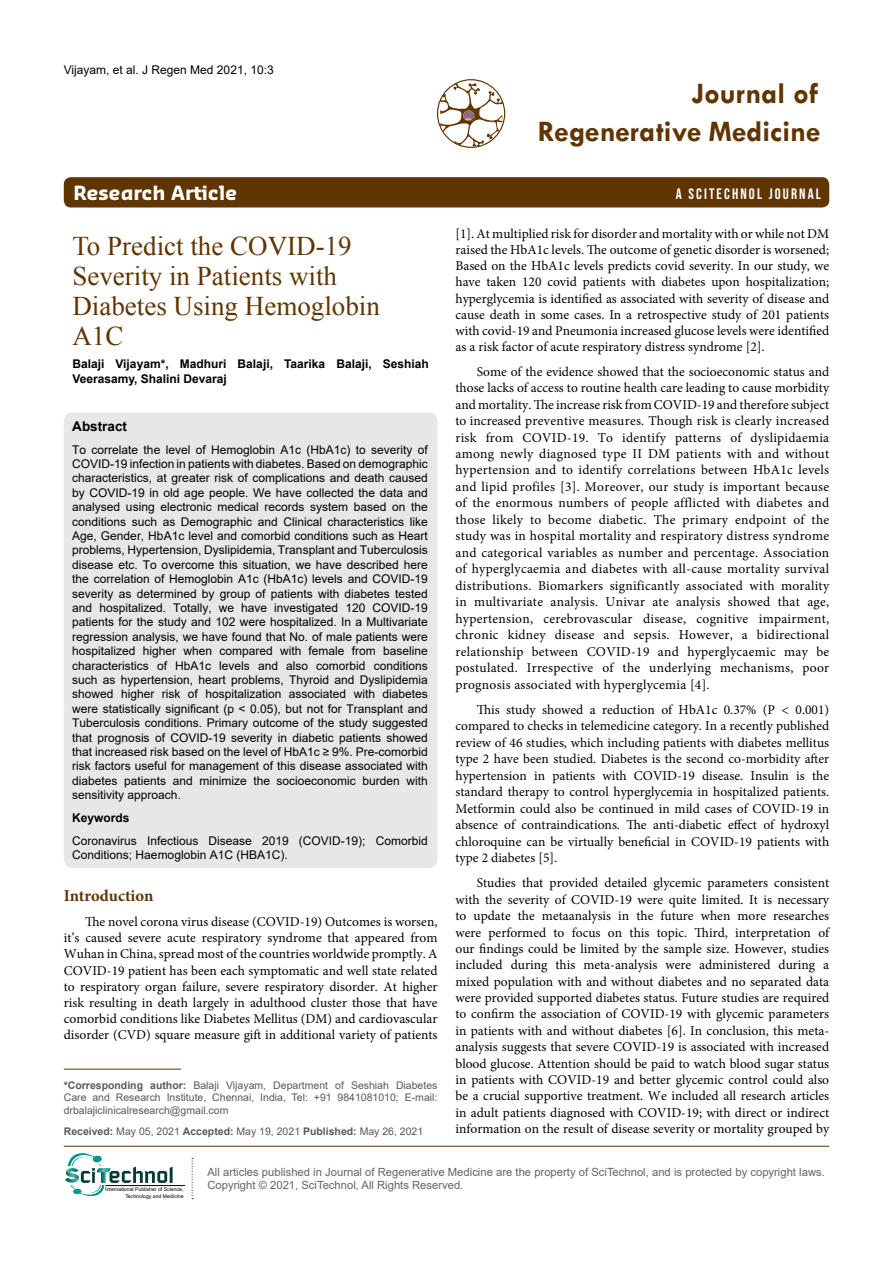
<style>
.page{position:relative;width:893px;height:1263px;background:#fff}
.page>*{position:absolute;margin:0;border:0;box-sizing:border-box;transform-origin:0 0}
.t1{font:700 30px/37.5px "Tw Cen";color:#603500;text-align:right}
.t2{font:27px/30px "Times New Roman";color:#603500}
.t3{font:700 19.2px "Sansa Pro";color:#fff}
.t4{font:700 16.5px "Minion Pro";letter-spacing:-.005em;color:#603500}
.t5{font:15px "Bebas Neue";letter-spacing:.14em;color:#fff}
.t6{font:13.5px/16.5px "Minion Pro";color:#000;text-align:justify}
.t7{font:700 13.5px "Arial";color:#000}
.t8{font:12px/14.4px "Arial";color:#000;text-align:justify}
.t9{font:700 12px/14.4px "Arial";color:#000}
.t10{font:11.25px/13.5px "Arial";color:#636466}
.t11{font:10.5px/12.6px "Arial";color:#58595b;text-align:justify}
.t12{font:5.1px/6.1px "Arial";color:#000;text-align:right}
.s1{font-weight:700}
</style>
<div class="page">
<div style="left:64px;top:177px;width:765px;height:30px;background:#603500;border-radius:7px"></div>
<hr style="left:64px;top:1146px;width:765px;height:1px;background:#603500">
<svg style="left:440px;top:83px;width:63px;height:64px"></svg>
<div style="left:437px;top:79px;width:68px;height:69px;border:1px solid #603500;border-radius:50%"></div>
<hr style="left:106px;top:1185px;width:79px;height:1px;background:#000">
<svg style="left:192px;top:1158px;width:1px;height:41px"></svg>
<svg style="left:65px;top:1153px;width:108px;height:43px"></svg>
<div style="left:64px;top:412px;width:373px;height:456px;background:#e6e7e8;border-radius:9px"></div>
<hr style="left:64px;top:1069px;width:117px;height:1px;background:#603500">
<p class="t8" style="left:64px;top:63px;width:211px">Vijayam, et al. J Regen Med 2021, 10:3</p>
<h1 class="t1" style="left:538px;top:74px;width:284px">Journal of<br>Regenerative Medicine</h1>
<h3 class="t3" style="left:74px;top:180px;width:165px">Research Article</h3>
<p class="t5" style="left:676px;top:185px;width:147px">A SCITECHNOL JOURNAL</p>
<h2 class="t2" style="left:72px;top:231px;width:309px">To Predict the COVID-19<br>Severity in Patients with<br>Diabetes Using Hemoglobin<br>A1C</h2>
<p class="t9" style="left:72px;top:357px;width:358px">Balaji Vijayam*, Madhuri Balaji, Taarika Balaji, Seshiah<br>Veerasamy, Shalini Devaraj</p>
<p class="t7" style="left:72px;top:417px;width:56px">Abstract</p>
<p class="t8" style="left:72px;top:442px;width:357px">To correlate the level of Hemoglobin A1c (HbA1c) to severity of COVID-19 infection in patients with diabetes. Based on demographic characteristics, at greater risk of complications and death caused by COVID-19 in old age people. We have collected the data and analysed using electronic medical records system based on the conditions such as Demographic and Clinical characteristics like Age, Gender, HbA1c level and comorbid conditions such as Heart problems, Hypertension, Dyslipidemia, Transplant and Tuberculosis disease etc. To overcome this situation, we have described here the correlation of Hemoglobin A1c (HbA1c) levels and COVID-19 severity as determined by group of patients with diabetes tested and hospitalized. Totally, we have investigated 120 COVID-19 patients for the study and 102 were hospitalized. In a Multivariate regression analysis, we have found that No. of male patients were hospitalized higher when compared with female from baseline characteristics of HbA1c levels and also comorbid conditions such as hypertension, heart problems, Thyroid and Dyslipidemia showed higher risk of hospitalization associated with diabetes were statistically significant (p &lt; 0.05), but not for Transplant and Tuberculosis conditions. Primary outcome of the study suggested that prognosis of COVID-19 severity in diabetic patients showed that increased risk based on the level of HbA1c ≥ 9%. Pre-comorbid risk factors useful for management of this disease associated with diabetes patients and minimize the socioeconomic burden with sensitivity approach.</p>
<p class="t9" style="left:72px;top:811px;width:59px">Keywords</p>
<p class="t8" style="left:72px;top:833px;width:357px">Coronavirus Infectious Disease 2019 (COVID-19); Comorbid<br>Conditions; Haemoglobin A1C (HBA1C).</p>
<p class="t4" style="left:64px;top:884px;width:91px">Introduction</p>
<p class="t6" style="left:64px;top:913px;width:375px;text-indent:21px">The novel corona virus disease (COVID-19) Outcomes is worsen, it’s caused severe acute respiratory syndrome that appeared from Wuhan in China, spread most of the countries worldwide promptly. A COVID-19 patient has been each symptomatic and well state related to respiratory organ failure, severe respiratory disorder. At higher risk resulting in death largely in adulthood cluster those that have comorbid conditions like Diabetes Mellitus (DM) and cardiovascular disorder (CVD) square measure gift in additional variety of patients</p>
<p class="t11" style="left:64px;top:1079px;width:375px"><span class="s1">*Corresponding author:</span> Balaji Vijayam, Department of Seshiah Diabetes Care and Research Institute, Chennai, India, Tel: +91 9841081010; E-mail: drbalajiclinicalresearch@gmail.com</p>
<p class="t11" style="left:64px;top:1125px;width:361px"><span class="s1">Received:</span> May 05, 2021 <span class="s1">Accepted:</span> May 19, 2021 <span class="s1">Published:</span> May 26, 2021</p>
<p class="t6" style="left:455px;top:225px;width:375px">[1]. At multiplied risk for disorder and mortality with or while not DM raised the HbA1c levels. The outcome of genetic disorder is worsened; Based on the HbA1c levels predicts covid severity. In our study, we have taken 120 covid patients with diabetes upon hospitalization; hyperglycemia is identified as associated with severity of disease and cause death in some cases. In a retrospective study of 201 patients with covid-19 and Pneumonia increased glucose levels were identified as a risk factor of acute respiratory distress syndrome [2].</p>
<p class="t6" style="left:455px;top:364px;width:375px;text-indent:21px">Some of the evidence showed that the socioeconomic status and those lacks of access to routine health care leading to cause morbidity and mortality. The increase risk from COVID-19 and therefore subject to increased preventive measures. Though risk is clearly increased risk from COVID-19. To identify patterns of dyslipidaemia among newly diagnosed type II DM patients with and without hypertension and to identify correlations between HbA1c levels and lipid profiles [3]. Moreover, our study is important because of the enormous numbers of people afflicted with diabetes and those likely to become diabetic. The primary endpoint of the study was in hospital mortality and respiratory distress syndrome and categorical variables as number and percentage. Association of hyperglycaemia and diabetes with all-cause mortality survival distributions. Biomarkers significantly associated with morality in multivariate analysis. Univar ate analysis showed that age, hypertension, cerebrovascular disease, cognitive impairment, chronic kidney disease and sepsis. However, a bidirectional relationship between COVID-19 and hyperglycaemic may be postulated. Irrespective of the underlying mechanisms, poor prognosis associated with hyperglycemia [4].</p>
<p class="t6" style="left:455px;top:701px;width:375px;text-indent:21px">This study showed a reduction of HbA1c 0.37% (P &lt; 0.001) compared to checks in telemedicine category. In a recently published review of 46 studies, which including patients with diabetes mellitus type 2 have been studied. Diabetes is the second co-morbidity after hypertension in patients with COVID-19 disease. Insulin is the standard therapy to control hyperglycemia in hospitalized patients.<br>Metformin could also be continued in mild cases of COVID-19 in absence of contraindications. The anti-diabetic effect of hydroxyl chloroquine can be virtually beneficial in COVID-19 patients with type 2 diabetes [5].</p>
<p class="t6" style="left:455px;top:875px;width:375px;text-indent:21px">Studies that provided detailed glycemic parameters consistent with the severity of COVID-19 were quite limited. It is necessary to update the metaanalysis in the future when more researches were performed to focus on this topic. Third, interpretation of our findings could be limited by the sample size. However, studies included during this meta-analysis were administered during a mixed population with and without diabetes and no separated data were provided supported diabetes status. Future studies are required to confirm the association of COVID-19 with glycemic parameters in patients with and without diabetes [6]. In conclusion, this meta&shy;analysis suggests that severe COVID-19 is associated with increased blood glucose. Attention should be paid to watch blood sugar status in patients with COVID-19 and better glycemic control could also be a crucial supportive treatment. We included all research articles in adult patients diagnosed with COVID-19; with direct or indirect information on the result of disease severity or mortality grouped by</p>
<p class="t12" style="left:105px;top:1186px;width:80px">International Publisher of Science,<br>Technology and Medicine</p>
<p class="t10" style="left:207px;top:1165px;width:619px">All articles published in Journal of Regenerative Medicine are the property of SciTechnol, and is protected by copyright laws.<br>Copyright © 2021, SciTechnol, All Rights Reserved.</p>
</div>
